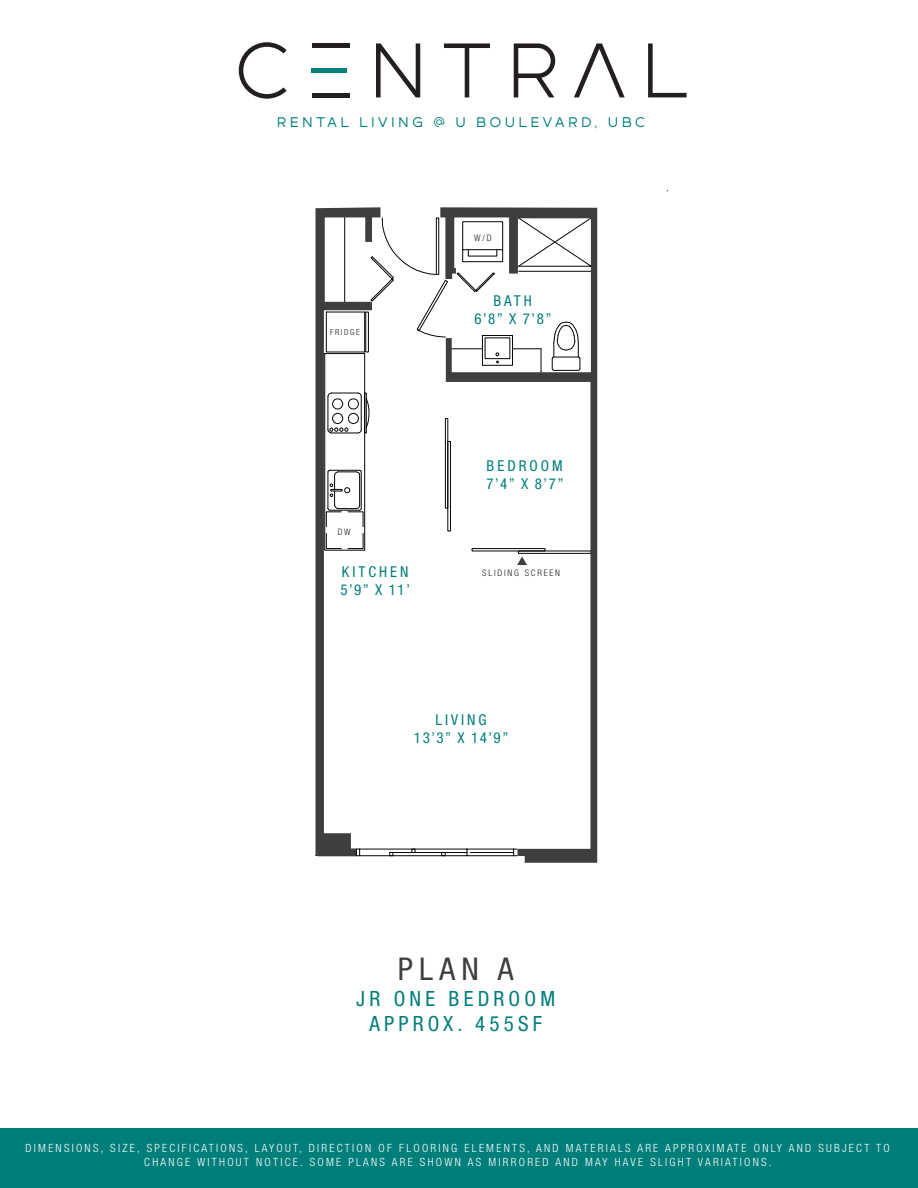
<style>
.page{position:relative;width:918px;height:1188px;background:#fff}
.page>*{position:absolute;margin:0;border:0;box-sizing:border-box;transform-origin:0 0}
.t1{font:condensed 31.35px "Helvetica Neue LT Std";color:#3e3e3f}
.t2{font:condensed 21px/25.5px "Helvetica Neue LT Std";letter-spacing:.2em;color:#007e7a;text-align:center}
.t3{font:condensed 15px/18px "Helvetica Neue LT Std";letter-spacing:.2em;color:#007e7a}
.t4{font:13.8px "Dual 500";letter-spacing:.25em;color:#007e7a}
.t5{font:300 condensed 11.4px/13.6px "Helvetica Neue LT Std";letter-spacing:.2em;color:#fff;text-align:center}
.t6{font:300 condensed 9px "Helvetica Neue LT Std";letter-spacing:.2em;color:#231f20}
.t7{font:300 condensed 8.25px "Helvetica Neue LT Std";letter-spacing:.2em;color:#231f20}
.s1{font-family:"Dual 400"}
</style>
<div class="page">
<svg style="left:239px;top:42px;width:48px;height:57px"></svg>
<div style="left:312px;top:43px;width:37px;height:5px;background:#231f20"></div>
<div style="left:312px;top:68px;width:35px;height:5px;background:#007e7a"></div>
<hr style="left:312px;top:93px;width:37px;height:4px;background:#231f20">
<svg style="left:376px;top:43px;width:44px;height:54px"></svg>
<svg style="left:444px;top:43px;width:46px;height:54px"></svg>
<svg style="left:514px;top:43px;width:41px;height:54px"></svg>
<svg style="left:574px;top:43px;width:51px;height:54px"></svg>
<svg style="left:648px;top:43px;width:39px;height:54px"></svg>
<div style="left:0;top:1128px;width:918px;height:60px;background:#007e7a"></div>
<svg style="left:315px;top:207px;width:125px;height:649px"></svg>
<svg style="left:440px;top:207px;width:157px;height:656px"></svg>
<p class="t4" style="left:277px;top:113px;width:370px">RENTAL LIVING <span class="s1">@</span> U BOULEVARD, UBC</p>
<p class="t6" style="left:474px;top:233px;width:19px">W/D</p>
<p class="t7" style="left:330px;top:327px;width:31px">FRIDGE</p>
<p class="t6" style="left:338px;top:527px;width:15px">DW</p>
<h3 class="t3" style="left:340px;top:563px;width:71px">KITCHEN<br>5’9” X 11’</h3>
<h3 class="t3" style="left:474px;top:291px;width:79px;text-align:center">BATH<br>6’8” X 7’8”</h3>
<h3 class="t3" style="left:486px;top:457px;width:79px">BEDROOM<br>7’4” X 8’7”</h3>
<p class="t6" style="left:482px;top:568px;width:79px">SLIDING SCREEN</p>
<h3 class="t3" style="left:414px;top:711px;width:96px;text-align:center">LIVING<br>13’3” X 14’9”</h3>
<h1 class="t1" style="left:398px;top:951px;width:117px">PLAN A</h1>
<h2 class="t2" style="left:356px;top:985px;width:200px">JR ONE BEDROOM<br>APPROX. 455SF</h2>
<p class="t5" style="left:26px;top:1141px;width:866px">DIMENSIONS, SIZE, SPECIFICATIONS, LAYOUT, DIRECTION OF FLOORING ELEMENTS, AND MATERIALS ARE APPROXIMATE ONLY AND SUBJECT TO<br>CHANGE WITHOUT NOTICE. SOME PLANS ARE SHOWN AS MIRRORED AND MAY HAVE SLIGHT VARIATIONS.</p>
</div>
